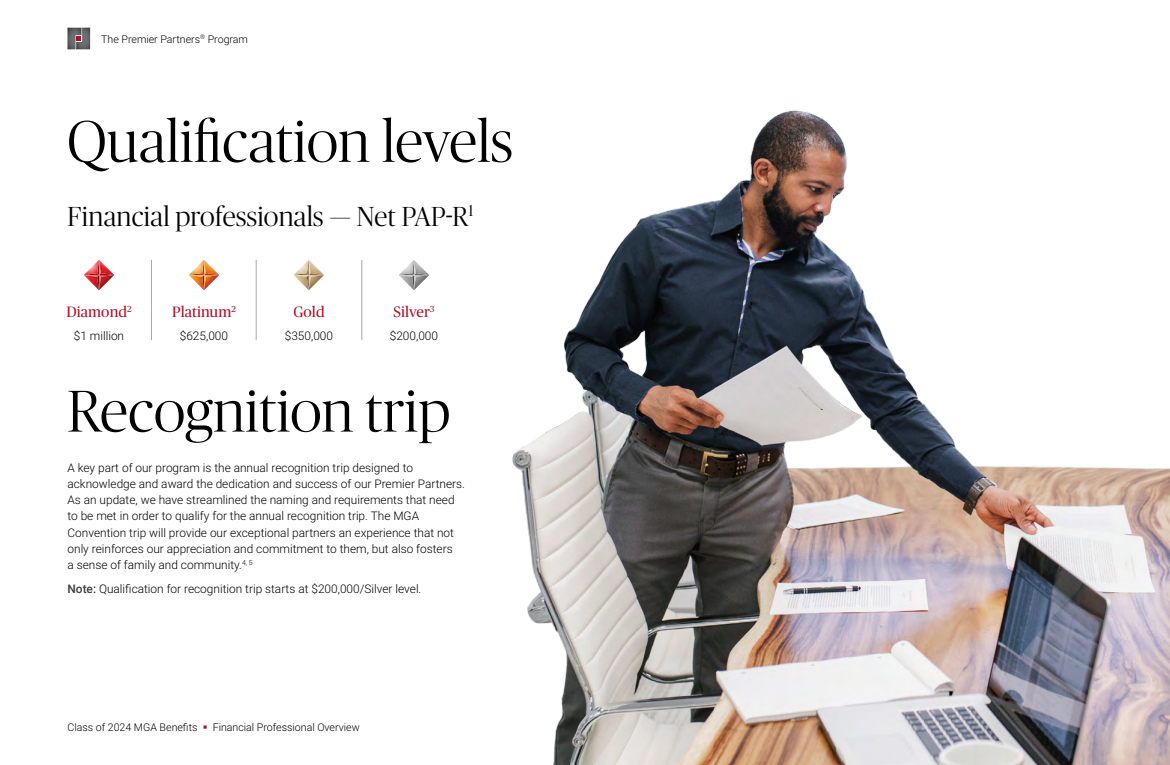
<style>
.page{position:relative;width:1170px;height:765px;background:#fff}
.page>*{position:absolute;margin:0;border:0;box-sizing:border-box;transform-origin:0 0}
.Headline{font:300 58.75px "Publico Banner";letter-spacing:.005em;color:#000}
.Subheader_1{font:300 27.5px "Publico Banner";letter-spacing:.01em;color:#000}
.Subheader_2{font:15px "Publico Headline";letter-spacing:.005em;color:#ad1129}
.Body_Copy{font:300 11.88px/16.2px "Roboto";color:#000}
.t1{font:300 10.62px "Roboto";color:#000}
.s1{font-weight:500;color:#393a3d}
.s2{color:#ad1129}
</style>
<div class="page">
<svg style="left:68px;top:28px;width:22px;height:21px"></svg>
<svg style="left:294px;top:260px;width:30px;height:30px"></svg>
<svg style="left:399px;top:260px;width:30px;height:30px"></svg>
<svg style="left:189px;top:260px;width:30px;height:30px"></svg>
<svg style="left:84px;top:260px;width:30px;height:30px"></svg>
<hr style="left:151px;top:260px;width:1px;height:80px;background:#aaa">
<hr style="left:256px;top:260px;width:1px;height:80px;background:#aaa">
<hr style="left:362px;top:260px;width:1px;height:80px;background:#aaa">
<img style="left:714px;top:110px;width:456px;height:655px">
<img style="left:512px;top:201px;width:202px;height:564px">
<p class="t1" style="left:101px;top:31px;width:148px">The Premier Partners<sup>®</sup> Program</p>
<h1 class="Headline" style="left:68px;top:103px;width:447px">Qualification levels</h1>
<h1 class="Subheader_1" style="left:68px;top:198px;width:408px">Financial professionals — Net PAP-R<sup>1</sup></h1>
<h2 class="Subheader_2" style="left:66px;top:301px;width:67px">Diamond<sup>2</sup></h2>
<p class="Body_Copy" style="left:74px;top:327px;width:52px">$1 million</p>
<h2 class="Subheader_2" style="left:172px;top:301px;width:65px">Platinum<sup>2</sup></h2>
<p class="Body_Copy" style="left:180px;top:327px;width:50px">$625,000</p>
<h2 class="Subheader_2" style="left:293px;top:301px;width:33px">Gold</h2>
<p class="Body_Copy" style="left:285px;top:327px;width:50px">$350,000</p>
<h2 class="Subheader_2" style="left:393px;top:301px;width:43px">Silver<sup>3</sup></h2>
<p class="Body_Copy" style="left:390px;top:327px;width:50px">$200,000</p>
<h1 class="Headline" style="left:68px;top:372px;width:384px">Recognition trip</h1>
<p class="Body_Copy" style="left:68px;top:459px;width:399px">A key part of our program is the annual recognition trip designed to acknowledge and award the dedication and success of our Premier Partners.<br>As an update, we have streamlined the naming and requirements that need to be met in order to qualify for the annual recognition trip. The MGA Convention trip will provide our exceptional partners an experience that not only reinforces our appreciation and commitment to them, but also fosters<br>a sense of family and community.<sup>4,</sup> <sup>5</sup></p>
<p class="Body_Copy" style="left:67px;top:580px;width:356px"><span class="s1">Note:</span> Qualification for recognition trip starts at $200,000/Silver level.</p>
<p class="t1" style="left:68px;top:719px;width:294px">Class of 2024 MGA Benefits <span class="s2">▪</span> Financial Professional Overview</p>
</div>
